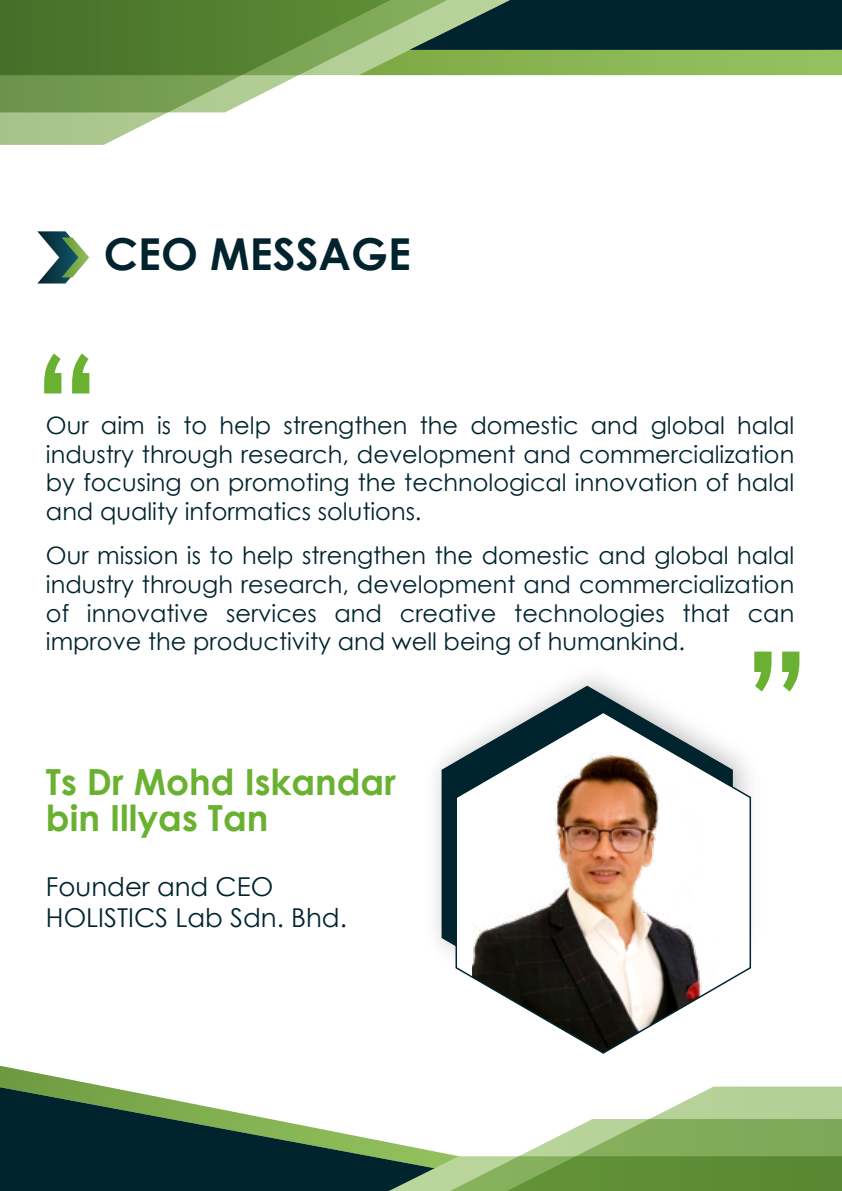
<style>
.page{position:relative;width:842px;height:1191px;background:#fff}
.page>*{position:absolute;margin:0;border:0;box-sizing:border-box;transform-origin:0 0}
.t1{font:700 146px "Century Gothic";color:#6ab131;scale:.96 1}
.t2{font:700 44px "Century Gothic";color:#01232d}
.t3{font:700 36px/36px "Century Gothic";color:#6ab131}
.t4{font:26px/31.2px "Century Gothic";color:#00242e}
.t5{font:24px/28.8px "Century Gothic";color:#00242e;text-align:justify}
</style>
<div class="page">
<svg style="left:687px;top:0;width:155px;height:75px;background:#30573d"></svg>
<svg style="left:621px;top:0;width:66px;height:75px;background:#2f563b"></svg>
<svg style="left:564px;top:0;width:57px;height:76px;background:#30573c"></svg>
<svg style="left:0;top:0;width:564px;height:145px"></svg>
<svg style="left:0;top:1065px;width:107px;height:22px"></svg>
<svg style="left:0;top:1087px;width:254px;height:104px;background:#2f5148"></svg>
<div style="left:130px;top:1156px;width:67px;height:35px;background:#00242e"></div>
<svg style="left:197px;top:1119px;width:57px;height:72px;background:#123833"></svg>
<svg style="left:254px;top:1086px;width:588px;height:105px"></svg>
<img style="left:435px;top:677px;width:327px;height:267px">
<svg style="left:442px;top:685px;width:291px;height:270px"></svg>
<svg style="left:454px;top:710px;width:298px;height:344px"></svg>
<svg style="left:754px;top:651px;width:45px;height:40px"></svg>
<svg style="left:37px;top:231px;width:52px;height:52px"></svg>
<h2 class="t2" style="left:104px;top:220px;width:309px">CEO MESSAGE</h2>
<h1 class="t1" style="left:33px;top:297px;width:72px">“</h1>
<p class="t5" style="left:46px;top:410px;width:750px">Our aim is to help strengthen the domestic and global halal industry through research, development and commercialization by focusing on promoting the technological innovation of halal and quality informatics solutions.</p>
<p class="t5" style="left:46px;top:540px;width:750px">Our mission is to help strengthen the domestic and global halal industry through research, development and commercialization of innovative services and creative technologies that can improve the productivity and well being of humankind.</p>
<h3 class="t3" style="left:46px;top:762px;width:351px">Ts Dr Mohd Iskandar bin Illyas Tan</h3>
<p class="t4" style="left:46px;top:870px;width:302px">Founder and CEO<br>HOLISTICS Lab Sdn. Bhd.</p>
</div>
